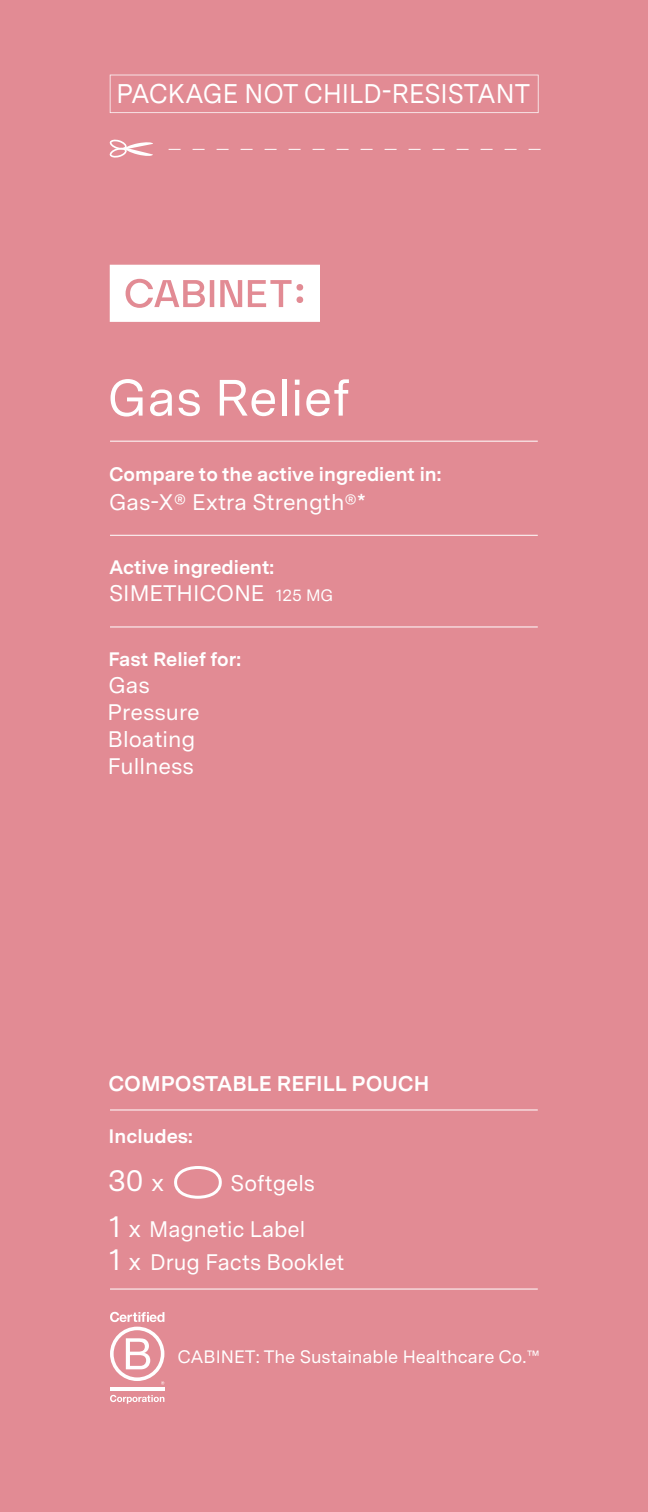
<style>
.page{position:relative;width:648px;height:1512px;background:#e28b94}
.page>*{position:absolute;margin:0;border:0;box-sizing:border-box;transform-origin:0 0}
.t1{font:51px "Messina Sans";letter-spacing:.005em;color:#fff}
.t2{font:30px "Messina Sans";color:#fff}
.t3{font:27px "Messina Sans";color:#fff;scale:.95 1}
.t4{font:22.5px/27px "Messina Sans";color:#fff}
.t5{font:700 21.3px "Messina Sans";color:#fff}
.t6{font:700 19.5px "Messina Sans";color:#fff}
.t7{font:18px "Messina Sans";color:#fff}
.s1{font-size:16.5px}
.s2{font-size:24px}
.s3{font-size:30px}
</style>
<div class="page">
<svg style="left:169px;top:149px;width:372px;height:1px"></svg>
<svg style="left:109px;top:139px;width:44px;height:19px"></svg>
<hr style="left:110px;top:441px;width:428px;height:1px;background:#fff">
<hr style="left:110px;top:626px;width:428px;height:1px;background:#fff">
<hr style="left:110px;top:535px;width:428px;height:1px;background:#fff">
<svg style="left:110px;top:265px;width:210px;height:57px;background:#faeced"></svg>
<svg style="left:174px;top:1166px;width:48px;height:33px"></svg>
<svg style="left:110px;top:75px;width:429px;height:38px"></svg>
<hr style="left:110px;top:1109px;width:428px;height:1px;background:#fff">
<hr style="left:110px;top:1289px;width:428px;height:1px;background:#fff">
<hr style="left:110px;top:1387px;width:54px;height:3px;background:#fff">
<svg style="left:110px;top:1312px;width:54px;height:73px"></svg>
<svg style="left:110px;top:1395px;width:54px;height:9px"></svg>
<p class="t3" style="left:116px;top:75px;width:437px">PACKAGE NOT CHILD-RESISTANT</p>
<h1 class="t1" style="left:107px;top:362px;width:244px">Gas Relief</h1>
<p class="t6" style="left:109px;top:460px;width:334px">Compare to the active ingredient in:</p>
<p class="t4" style="left:109px;top:488px;width:259px">Gas-X® Extra Strength®*</p>
<p class="t6" style="left:109px;top:553px;width:167px">Active ingredient:</p>
<p class="t4" style="left:109px;top:580px;width:226px">SIMETHICONE <span class="s1">125 MG</span></p>
<p class="t6" style="left:108px;top:645px;width:134px">Fast Relief for:</p>
<p class="t4" style="left:108px;top:671px;width:94px">Gas<br>Pressure<br>Bloating<br>Fullness</p>
<p class="t5" style="left:108px;top:1068px;width:323px">COMPOSTABLE REFILL POUCH</p>
<p class="t6" style="left:109px;top:1122px;width:86px">Includes:</p>
<h2 class="t2" style="left:108px;top:1160px;width:58px">30 <span class="s2">x</span></h2>
<p class="t4" style="left:231px;top:1170px;width:86px">Softgels</p>
<p class="t4" style="left:109px;top:1212px;width:237px;line-height:33px"><span class="s3">1</span> <span class="s2">x</span> Magnetic Label<br><span class="s3">1</span> <span class="s2">x</span> Drug Facts Booklet</p>
<p class="t7" style="left:177px;top:1344px;width:364px">CABINET: The Sustainable Healthcare Co.™</p>
</div>
